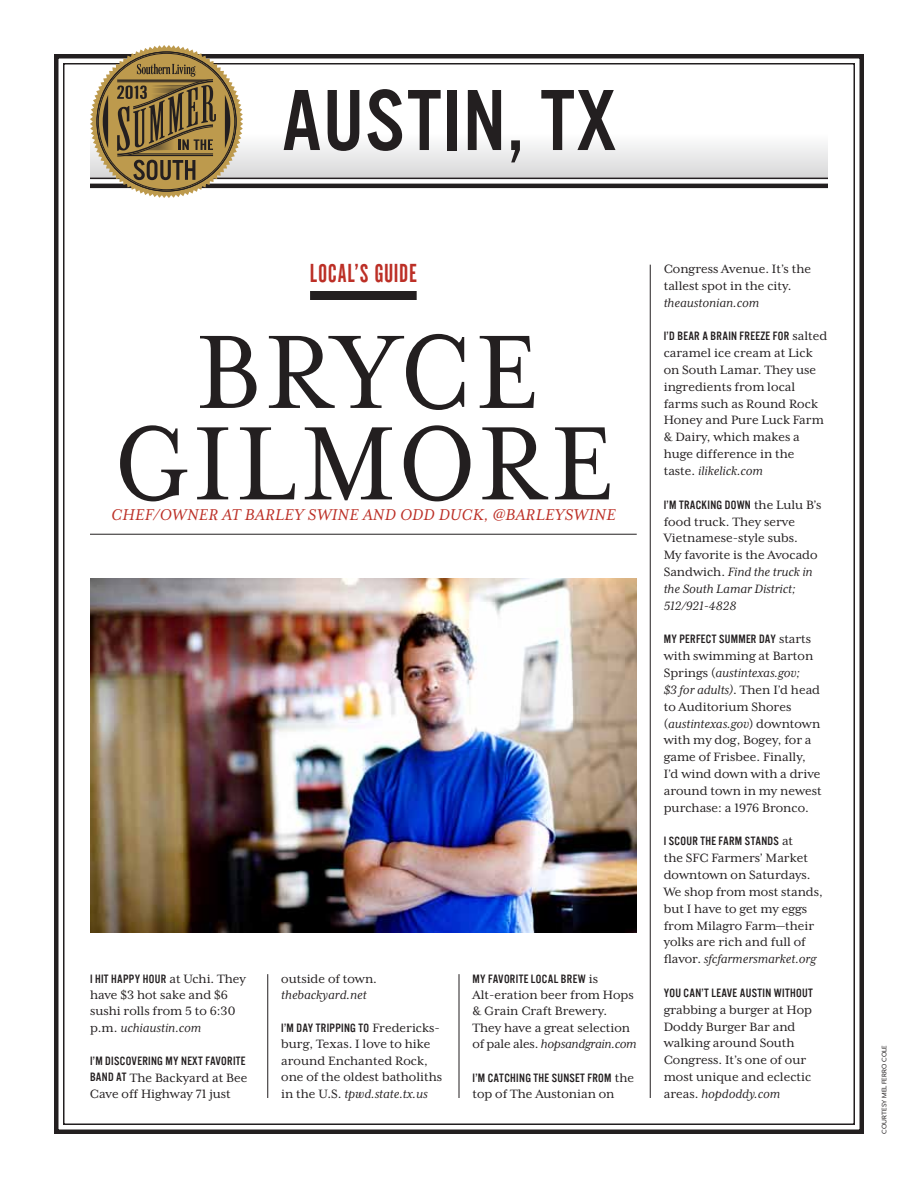
<style>
.page{position:relative;width:918px;height:1188px;background:#fff}
.page>*{position:absolute;margin:0;border:0;box-sizing:border-box;transform-origin:0 0}
.t1{font:120px/91.5px "Mrs Eaves XL Serif Nar OT";letter-spacing:.04em;color:#231f20;text-align:center}
.t2{font:90px "Alternate Gothic Com No 3";letter-spacing:.02em;color:#231f20}
.t3{font:27px "Alternate Gothic Com No 1";letter-spacing:.02em;color:#bc2f26}
.t4{font:italic 18px "Mrs Eaves XL Serif OT";letter-spacing:.02em;color:#bc2f26}
.t5{font:13.8px/16.8px "Mrs Eaves XL Serif OT";color:#231f20}
.t6{font:italic 13.8px "Mrs Eaves XL Serif OT";color:#231f20}
.t7{font:12.6px "Alternate Gothic Com No 3";letter-spacing:.025em;color:#231f20}
.t8{font:7.5px "Mr Eaves XL San OT";letter-spacing:.02em;color:#231f20}
.s1{font-family:"Alternate Gothic Com No 3";font-size:12.6px}
.s2{font-style:italic}
.s3{font-family:"Mrs Eaves XL Serif OT";font-size:13.8px}
</style>
<div class="page">
<div style="left:54px;top:54px;width:810px;height:1080px;border:4px solid #231f20"></div>
<div style="left:90px;top:90px;width:738px;height:88px;background:linear-gradient(to bottom,#fff,#e0e0e1)"></div>
<hr style="left:90px;top:178px;width:738px;height:1px;background:#231f20">
<hr style="left:90px;top:184px;width:738px;height:4px;background:#231f20">
<svg style="left:90px;top:45px;width:153px;height:153px"></svg>
<img style="left:90px;top:578px;width:547px;height:355px">
<hr style="left:90px;top:534px;width:547px;height:1px;background:#231f20">
<hr style="left:459px;top:974px;width:1px;height:124px;background:#231f20">
<hr style="left:267px;top:974px;width:1px;height:124px;background:#231f20">
<hr style="left:650px;top:265px;width:1px;height:833px;background:#231f20">
<div style="left:310px;top:291px;width:107px;height:9px;background:#231f20"></div>
<h2 class="t2" style="left:281px;top:75px;width:337px">AUSTIN, TX</h2>
<h3 class="t3" style="left:310px;top:259px;width:109px">LOCAL’S GUIDE</h3>
<h1 class="t1" style="left:113px;top:326px;width:502px">BRYCE<br>GILMORE</h1>
<h3 class="t4" style="left:111px;top:506px;width:302px">Chef/owner at Barl ey Swine and Odd</h3>
<h3 class="t4" style="left:439px;top:506px;width:178px">Duck, @barl eyswine</h3>
<p class="t5" style="left:90px;top:970px;width:158px;text-indent:53px"><span class="s1">HOU R</span> at Uchi. They have $3 hot sake and $6 sushi rolls from 5 to 6:30 p.m. <span class="s2">uchiaustin.com</span></p>
<p class="t7" style="left:90px;top:1054px;width:22px">I’M DISCO</p>
<p class="t7" style="left:132px;top:1054px;width:116px">VERING MY NEXT FAVORITE</p>
<p class="t5" style="left:90px;top:1069px;width:159px"><span class="s1">BAND AT</span> The Backyard at Bee<br>Cave off Highway 71 just</p>
<p class="t7" style="left:90px;top:972px;width:34px">I HIT HAPPY</p>
<p class="t5" style="left:281px;top:970px;width:97px">outside of town.</p>
<p class="t6" style="left:281px;top:988px;width:87px">thebackyard.net</p>
<p class="t7" style="left:281px;top:1021px;width:51px">I’M DAY TRIPPIN</p>
<p class="t5" style="left:281px;top:1020px;width:162px;text-indent:69px"><span class="s1">G TO</span> Fredericks&shy;burg, Texas. I love to hike around Enchanted Rock, one of the oldest batholiths in the U.S. <span class="s2">tpwd.state.tx.us</span></p>
<p class="t7" style="left:472px;top:972px;width:65px">MY FAVORITE LOCAL</p>
<p class="t7" style="left:561px;top:972px;width:39px">BREW <span class="s3">is</span></p>
<p class="t5" style="left:472px;top:987px;width:166px">Alt-eration beer from Hops &amp; Grain Craft Brewery.<br>They have a great selection of pale ales. <span class="s2">hopsandgrain.com</span></p>
<p class="t7" style="left:472px;top:1071px;width:22px">I’M CATC</p>
<p class="t7" style="left:510px;top:1071px;width:49px">HING THE SUNS</p>
<p class="t7" style="left:575px;top:1071px;width:60px">ET FROM <span class="s3">the</span></p>
<p class="t5" style="left:472px;top:1085px;width:144px">top of The Austonian on</p>
<p class="t5" style="left:664px;top:260px;width:149px">Congress Avenue. It’s the tallest spot in the city.</p>
<p class="t6" style="left:664px;top:296px;width:97px">theaustonian.com</p>
<p class="t7" style="left:664px;top:330px;width:165px">I’D BEAR A BRAIN FREEZE FOR <span class="s3">salted</span></p>
<p class="t5" style="left:664px;top:345px;width:162px">caramel ice cream at Lick on South Lamar. They use ingredients from local farms such as Round Rock<br>Honey and Pure Luck Farm &amp; Dairy, which makes a huge difference in the taste. <span class="s2">ilikelick.com</span></p>
<p class="t7" style="left:664px;top:498px;width:69px">I’M TRACKING DOWN</p>
<p class="t5" style="left:664px;top:496px;width:159px;text-indent:90px">the Lulu B’s food truck. They serve<br>Vietnamese-style subs.<br>My favorite is the Avocado<br>Sandwich. <span class="s2">Find the truck in the South Lamar District;<br>512/921-4828</span></p>
<p class="t7" style="left:664px;top:633px;width:63px">MY PERFECT SUMM</p>
<p class="t5" style="left:664px;top:631px;width:160px;text-indent:82px"><span class="s1">ER DAY</span> starts with swimming at Barton<br>Springs (<span class="s2">austintexas.gov;<br>$3 for adults)</span>. Then I’d head to Auditorium Shores (<span class="s2">austintexas.gov</span>) downtown with my dog, Bogey, for a game of Frisbee. Finally,<br>I’d wind down with a drive around town in my newest purchase: a 1976 Bronco.</p>
<p class="t7" style="left:664px;top:835px;width:12px">I SCOU</p>
<p class="t7" style="left:692px;top:835px;width:60px">R THE FARM STANDS</p>
<p class="t5" style="left:664px;top:833px;width:161px;text-indent:118px">at<br>the SFC Farmers’ Market downtown on Saturdays.<br>We shop from most stands, but I have to get my eggs from Milagro Farm—their yolks are rich and full of flavor. <span class="s2">sfcfarmersmarket.org</span></p>
<p class="t7" style="left:664px;top:986px;width:88px">YOU CAN’T LEAVE AUSTIN</p>
<p class="t7" style="left:774px;top:986px;width:29px">WITHOUT</p>
<p class="t5" style="left:664px;top:1001px;width:150px">grabbing a burger at Hop<br>Doddy Burger Bar and walking around South<br>Congress. It’s one of our most unique and eclectic areas. <span class="s2">hopdoddy.com</span></p>
<p class="t8" style="left:881px;top:1134px;width:90px;rotate:-90deg">courtesy mel ferro cole</p>
</div>
